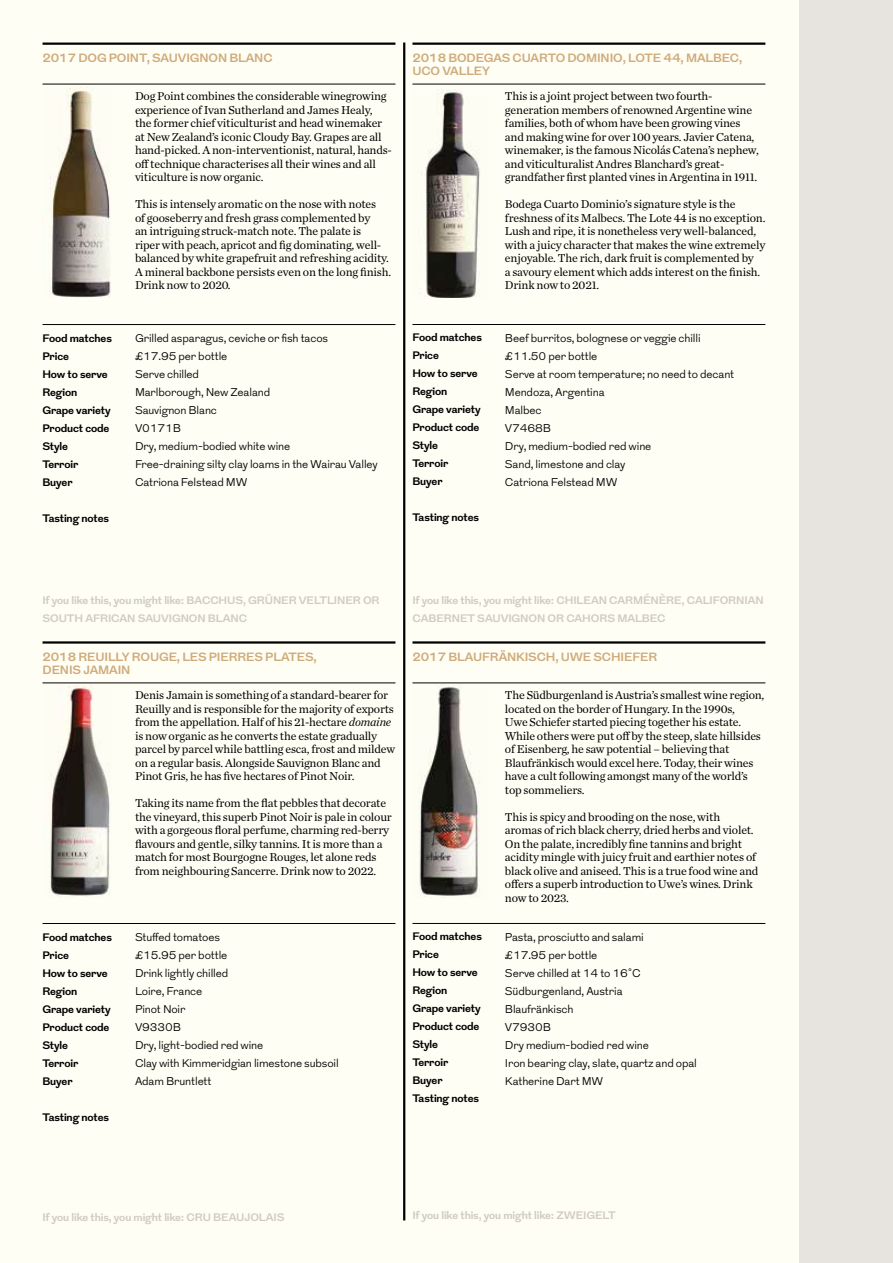
<style>
.page{position:relative;width:893px;height:1263px;background:#fffef5}
.page>*{position:absolute;margin:0;border:0;box-sizing:border-box;transform-origin:0 0}
.t1{font:12px/13.5px "Chronicle Text G1";letter-spacing:-.015em;color:#000}
.t2{font:700 12px/13.5px "Grot";letter-spacing:-.01em;color:#cfac7b}
.t3{font:300 11.25px/18px "Grot";letter-spacing:-.01em;color:#000}
.t4{font:700 10.8px/18px "Grot";letter-spacing:-.01em;color:#000}
.t5{font:700 10.8px/18px "Grot";letter-spacing:-.01em;color:#d1cbc3}
.s1{font-style:italic}
</style>
<div class="page">
<div style="left:799px;top:0;width:94px;height:1263px;background:#e7e3de"></div>
<img style="left:50px;top:87px;width:61px;height:210px">
<img style="left:421px;top:89px;width:59px;height:208px">
<hr style="left:43px;top:43px;width:352px;height:2px;background:#000">
<hr style="left:43px;top:84px;width:352px;height:1px;background:#000">
<hr style="left:403px;top:43px;width:2px;height:1177px;background:#000">
<hr style="left:43px;top:324px;width:352px;height:1px;background:#000">
<hr style="left:412px;top:43px;width:353px;height:2px;background:#000">
<hr style="left:412px;top:84px;width:353px;height:1px;background:#000">
<hr style="left:412px;top:324px;width:353px;height:1px;background:#000">
<img style="left:50px;top:686px;width:60px;height:210px">
<img style="left:419px;top:686px;width:60px;height:210px">
<hr style="left:43px;top:641px;width:352px;height:3px;background:#000">
<hr style="left:43px;top:683px;width:352px;height:1px;background:#000">
<hr style="left:43px;top:923px;width:352px;height:1px;background:#000">
<hr style="left:412px;top:641px;width:353px;height:3px;background:#000">
<hr style="left:412px;top:683px;width:353px;height:1px;background:#000">
<hr style="left:412px;top:923px;width:353px;height:1px;background:#000">
<p class="t2" style="left:43px;top:52px;width:232px">2017 DOG POINT, SAUVIGNON BLANC</p>
<p class="t1" style="left:135px;top:89px;width:259px">Dog Point combines the considerable winegrowing experience of Ivan Sutherland and James Healy, the former chief viticulturist and head winemaker at New Zealand’s iconic Cloudy Bay. Grapes are all hand-picked. A non-interventionist, natural, hands&shy;off technique characterises all their wines and all viticulture is now organic.</p>
<p class="t1" style="left:135px;top:197px;width:258px">This is intensely aromatic on the nose with notes<br>of gooseberry and fresh grass complemented by<br>an intriguing struck-match note. The palate is<br>riper with peach, apricot and fig dominating, well&shy;balanced by white grapefruit and refreshing acidity.<br>A mineral backbone persists even on the long finish.<br>Drink now to 2020.</p>
<p class="t4" style="left:43px;top:329px;width:71px">Food matches<br>Price<br>How to serve<br>Region<br>Grape variety<br>Product code<br>Style<br>Terroir<br>Buyer</p>
<p class="t4" style="left:43px;top:509px;width:68px">Tasting notes</p>
<p class="t3" style="left:135px;top:329px;width:244px">Grilled asparagus, ceviche or fish tacos<br>£17.95 per bottle<br>Serve chilled<br>Marlborough, New Zealand<br>Sauvignon Blanc<br>V0171B<br>Dry, medium-bodied white wine<br>Free-draining silty clay loams in the Wairau Valley<br>Catriona Felstead MW</p>
<p class="t2" style="left:412px;top:52px;width:331px">2018 BODEGAS CUARTO DOMINIO, LOTE 44, MALBEC,<br>UCO VALLEY</p>
<p class="t1" style="left:505px;top:89px;width:255px">This is a joint project between two fourth&shy;generation members of renowned Argentine wine families, both of whom have been growing vines and making wine for over 100 years. Javier Catena, winemaker, is the famous Nicolás Catena’s nephew, and viticulturalist Andres Blanchard’s great&shy;grandfather first planted vines in Argentina in 1911.</p>
<p class="t1" style="left:505px;top:197px;width:262px">Bodega Cuarto Dominio’s signature style is the freshness of its Malbecs. The Lote 44 is no exception.<br>Lush and ripe, it is nonetheless very well-balanced, with a juicy character that makes the wine extremely enjoyable. The rich, dark fruit is complemented by<br>a savoury element which adds interest on the finish.<br>Drink now to 2021.</p>
<p class="t4" style="left:412px;top:329px;width:71px">Food matches<br>Price<br>How to serve<br>Region<br>Grape variety<br>Product code<br>Style<br>Terroir<br>Buyer</p>
<p class="t4" style="left:412px;top:509px;width:68px">Tasting notes</p>
<p class="t3" style="left:505px;top:329px;width:231px">Beef burritos, bolognese or veggie chilli £11.50 per bottle<br>Serve at room temperature; no need to decant<br>Mendoza, Argentina<br>Malbec<br>V7468B<br>Dry, medium-bodied red wine<br>Sand, limestone and clay<br>Catriona Felstead MW</p>
<p class="t5" style="left:43px;top:592px;width:339px">If you like this, you might like: BACCHUS, GRÜNER VELTLINER OR<br>SOUTH AFRICAN SAUVIGNON BLANC</p>
<p class="t2" style="left:43px;top:650px;width:276px">2018 REUILLY ROUGE, LES PIERRES PLATES,<br>DENIS JAMAIN</p>
<p class="t1" style="left:135px;top:688px;width:262px">Denis Jamain is something of a standard-bearer for Reuilly and is responsible for the majority of exports from the appellation. Half of his 21-hectare <span class="s1">domaine </span>is now organic as he converts the estate gradually parcel by parcel while battling esca, frost and mildew on a regular basis. Alongside Sauvignon Blanc and Pinot Gris, he has five hectares of Pinot Noir.</p>
<p class="t1" style="left:135px;top:796px;width:258px">Taking its name from the flat pebbles that decorate the vineyard, this superb Pinot Noir is pale in colour with a gorgeous floral perfume, charming red-berry flavours and gentle, silky tannins. It is more than a match for most Bourgogne Rouges, let alone reds from neighbouring Sancerre. Drink now to 2022.</p>
<p class="t4" style="left:43px;top:928px;width:71px">Food matches<br>Price<br>How to serve<br>Region<br>Grape variety<br>Product code<br>Style<br>Terroir<br>Buyer</p>
<p class="t4" style="left:43px;top:1108px;width:68px">Tasting notes</p>
<p class="t3" style="left:135px;top:928px;width:205px">Stuffed tomatoes<br>£15.95 per bottle<br>Drink lightly chilled<br>Loire, France<br>Pinot Noir<br>V9330B<br>Dry, light-bodied red wine<br>Clay with Kimmeridgian limestone subsoil<br>Adam Bruntlett</p>
<p class="t5" style="left:412px;top:592px;width:353px">If you like this, you might like: CHILEAN CARMÉNÈRE, CALIFORNIAN<br>CABERNET SAUVIGNON OR CAHORS MALBEC</p>
<p class="t2" style="left:412px;top:650px;width:246px">2017 BLAUFRÄNKISCH, UWE SCHIEFER</p>
<p class="t1" style="left:505px;top:688px;width:261px">The Südburgenland is Austria’s smallest wine region, located on the border of Hungary. In the 1990s,<br>Uwe Schiefer started piecing together his estate.<br>While others were put off by the steep, slate hillsides of Eisenberg, he saw potential – believing that Blaufränkisch would excel here. Today, their wines have a cult following amongst many of the world’s top sommeliers.</p>
<p class="t1" style="left:505px;top:809px;width:255px">This is spicy and brooding on the nose, with aromas of rich black cherry, dried herbs and violet.<br>On the palate, incredibly fine tannins and bright acidity mingle with juicy fruit and earthier notes of black olive and aniseed. This is a true food wine and offers a superb introduction to Uwe’s wines. Drink now to 2023.</p>
<p class="t4" style="left:412px;top:928px;width:71px">Food matches<br>Price<br>How to serve<br>Region<br>Grape variety<br>Product code<br>Style<br>Terroir<br>Buyer<br>Tasting notes</p>
<p class="t3" style="left:505px;top:928px;width:194px">Pasta, prosciutto and salami<br>£17.95 per bottle<br>Serve chilled at 14 to 16˚C<br>Südburgenland, Austria<br>Blaufränkisch<br>V7930B<br>Dry medium-bodied red wine<br>Iron bearing clay, slate, quartz and opal<br>Katherine Dart MW</p>
<p class="t5" style="left:43px;top:1208px;width:244px">If you like this, you might like: CRU BEAUJOLAIS</p>
<p class="t5" style="left:412px;top:1207px;width:205px">If you like this, you might like: ZWEIGELT</p>
</div>
